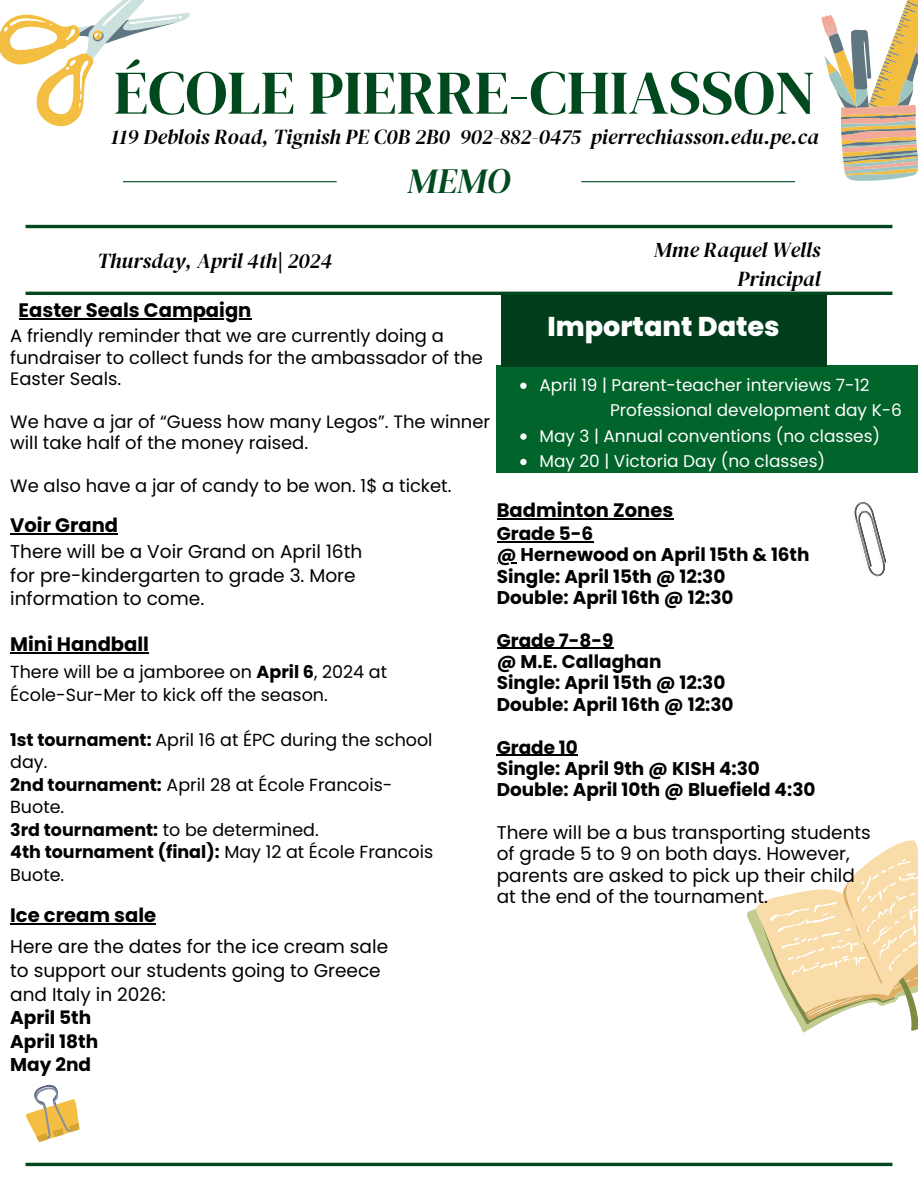
<style>
.page{position:relative;width:918px;height:1188px;background:#fff}
.page>*{position:absolute;margin:0;border:0;box-sizing:border-box;transform-origin:0 0}
.t1{font:61.95px "DM Serif Display";color:#00491f}
.t2{font:italic 35.25px "DM Serif Display";color:#00491f}
.t3{font:800 27.15px "Poppins";color:#fff}
.t4{font:italic 21.15px/29.7px "DM Serif Display";color:#000;text-align:right}
.t5{font:700 19.5px "Poppins";color:#000}
.t6{font:18.6px/23.2px "Poppins";color:#000}
.t7{font:700 18.6px "Poppins";color:#000}
.t8{font:700 18.45px/21.3px "Poppins";color:#000}
.t9{font:18.45px/21.3px "Poppins";color:#000}
.t10{font:17.85px/21.3px "Poppins";color:#000}
.t11{font:17.55px/22.5px "Poppins";color:#000}
.t12{font:16.95px "Poppins";color:#fff}
.s1{font-weight:700}
</style>
<div class="page">
<hr style="left:123px;top:181px;width:214px;height:1px;background:#00491f">
<hr style="left:26px;top:225px;width:866px;height:3px;background:#00491f">
<hr style="left:26px;top:292px;width:866px;height:3px;background:#00491f">
<hr style="left:26px;top:1163px;width:866px;height:3px;background:#00491f">
<hr style="left:581px;top:181px;width:214px;height:1px;background:#00491f">
<div style="left:497px;top:365px;width:421px;height:108px;background:#01642b"></div>
<div style="left:501px;top:295px;width:325px;height:72px;background:#013d1b"></div>
<svg style="left:747px;top:840px;width:171px;height:192px"></svg>
<svg style="left:0;top:0;width:190px;height:126px"></svg>
<img style="left:854px;top:502px;width:33px;height:75px">
<svg style="left:821px;top:0;width:97px;height:181px"></svg>
<svg style="left:26px;top:1084px;width:54px;height:58px"></svg>
<svg style="left:520px;top:383px;width:7px;height:6px"></svg>
<svg style="left:520px;top:433px;width:7px;height:7px"></svg>
<svg style="left:520px;top:459px;width:7px;height:6px"></svg>
<hr style="left:497px;top:518px;width:176px;height:1px;background:#000">
<hr style="left:19px;top:318px;width:232px;height:1px;background:#000">
<hr style="left:10px;top:533px;width:108px;height:1px;background:#000">
<hr style="left:10px;top:652px;width:139px;height:1px;background:#000">
<hr style="left:10px;top:923px;width:146px;height:2px;background:#000">
<hr style="left:497px;top:541px;width:96px;height:1px;background:#000">
<hr style="left:497px;top:648px;width:116px;height:1px;background:#000">
<hr style="left:497px;top:755px;width:81px;height:1px;background:#000">
<p class="t1" style="left:114px;top:50px;width:703px">ÉCOLE PIERRE-CHIASSON</p>
<p class="t4" style="left:111px;top:122px;width:709px">119 Deblois Road, Tignish PE C0B 2B0 902-882-0475 pierrechiasson.edu.pe.ca</p>
<p class="t2" style="left:408px;top:156px;width:104px">MEMO</p>
<h5 class="t4" style="left:97px;top:245px;width:236px">Thursday, April 4th| 2024</h5>
<h2 class="t4" style="left:654px;top:234px;width:168px">Mme Raquel Wells<br>Principal</h2>
<h5 class="t3" style="left:547px;top:307px;width:234px">Important Dates</h5>
<h5 class="t12" style="left:539px;top:373px;width:332px">April 19 | Parent-teacher interviews 7-12</h5>
<h4 class="t12" style="left:610px;top:399px;width:293px">Professional development day K-6</h4>
<p class="t12" style="left:539px;top:424px;width:342px">May 3 | Annual conventions (no classes)</p>
<p class="t12" style="left:539px;top:449px;width:287px">May 20 | Victoria Day (no classes)</p>
<p class="t5" style="left:19px;top:296px;width:234px">Easter Seals Campaign</p>
<h4 class="t10" style="left:10px;top:325px;width:474px">A friendly reminder that we are currently doing a fundraiser to collect funds for the ambassador of the<br>Easter Seals.</h4>
<p class="t10" style="left:10px;top:411px;width:481px">We have a jar of “Guess how many Legos”. The winner will take half of the money raised.</p>
<p class="t10" style="left:10px;top:475px;width:443px">We also have a jar of candy to be won. 1$ a ticket.</p>
<p class="t5" style="left:10px;top:512px;width:109px">Voir Grand</p>
<p class="t6" style="left:10px;top:540px;width:354px">There will be a Voir Grand on April 16th for pre-kindergarten to grade 3. More information to come.</p>
<p class="t5" style="left:10px;top:631px;width:140px">Mini Handball</p>
<p class="t11" style="left:10px;top:661px;width:378px">There will be a jamboree on <span class="s1">April 6</span>, 2024 at<br>École-Sur-Mer to kick off the season.</p>
<h4 class="t11" style="left:10px;top:728px;width:424px"><span class="s1">1st tournament:</span> April 16 at ÉPC during the school day.</h4>
<p class="t11" style="left:10px;top:773px;width:384px"><span class="s1">2nd tournament:</span> April 28 at École Francois-<br>Buote.</p>
<p class="t11" style="left:10px;top:818px;width:310px"><span class="s1">3rd tournament:</span> to be determined.</p>
<p class="t11" style="left:10px;top:841px;width:424px"><span class="s1">4th tournament (final):</span> May 12 at École Francois<br>Buote.</p>
<h3 class="t5" style="left:10px;top:902px;width:147px">Ice cream sale</h3>
<p class="t6" style="left:10px;top:935px;width:379px;line-height:23.7px">Here are the dates for the ice cream sale to support our students going to Greece and Italy in 2026:</p>
<p class="t7" style="left:10px;top:1005px;width:83px">April 5th</p>
<p class="t7" style="left:10px;top:1028px;width:90px">April 18th</p>
<p class="t7" style="left:10px;top:1052px;width:82px">May 2nd</p>
<h4 class="t5" style="left:497px;top:496px;width:178px">Badminton Zones</h4>
<p class="t8" style="left:497px;top:523px;width:98px">Grade 5-6</p>
<h4 class="t8" style="left:497px;top:544px;width:314px">@ Hernewood on April 15th &amp; 16th<br>Single: April 15th @ 12:30<br>Double: April 16th @ 12:30</h4>
<h4 class="t8" style="left:497px;top:630px;width:118px">Grade 7-8-9</h4>
<h6 class="t8" style="left:497px;top:651px;width:238px">@ M.E. Callaghan<br>Single: April 15th @ 12:30<br>Double: April 16th @ 12:30</h6>
<h6 class="t8" style="left:497px;top:737px;width:83px">Grade 10</h6>
<h6 class="t8" style="left:497px;top:758px;width:320px">Single: April 9th @ KISH 4:30<br>Double: April 10th @ Bluefield 4:30</h6>
<h6 class="t9" style="left:497px;top:822px;width:376px">There will be a bus transporting students</h6>
<h6 class="t9" style="left:497px;top:843px;width:360px">of grade 5 to 9 on both days. However, parents are asked to pick up their child at the end of the tournament.</h6>
</div>
